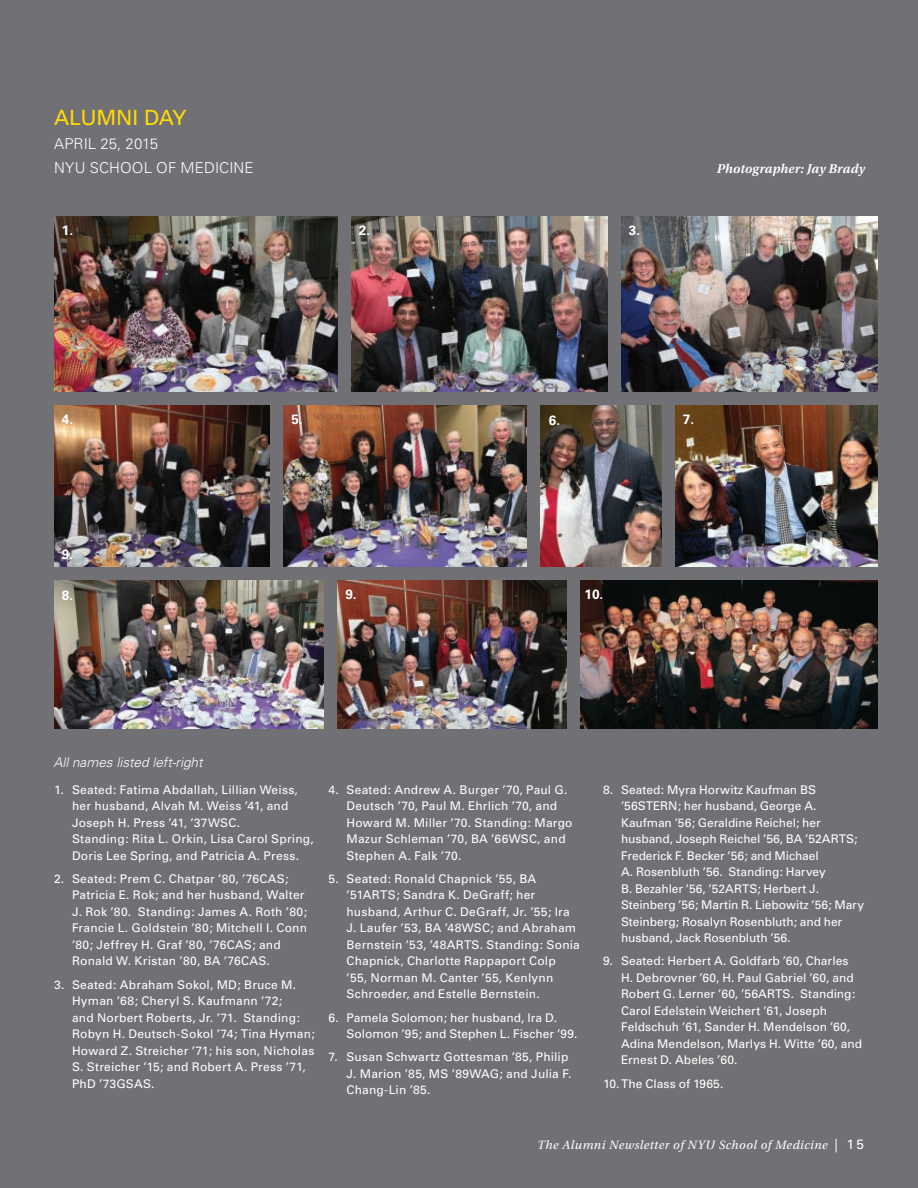
<style>
.page{position:relative;width:918px;height:1188px;background:#717074}
.page>*{position:absolute;margin:0;border:0;box-sizing:border-box;transform-origin:0 0}
.t1{font:21px "Univers";letter-spacing:-.01em;color:#ffdc01}
.t2{font:300 15px/24px "Univers";letter-spacing:.01em;color:#fff}
.t3{font:700 13.5px "Univers";color:#fff}
.t4{font:italic 300 13.5px "Univers";color:#fff}
.t5{font:italic 600 13.5px "Utopia Std";letter-spacing:.01em;color:#fff}
.t6{font:italic 12.75px "Utopia Std";letter-spacing:.04em;color:#fff}
.t7{font:12px/16.5px "Univers";letter-spacing:.015em;color:#fff}
.t8{font:12px/16.5px "Univers";letter-spacing:-.005em;color:#fff}
.s1{font-family:"Univers";font-style:normal;font-size:13.5px}
</style>
<div class="page">
<img style="left:54px;top:216px;width:284px;height:176px">
<img style="left:284px;top:405px;width:243px;height:162px">
<img style="left:54px;top:580px;width:270px;height:149px">
<img style="left:621px;top:216px;width:257px;height:176px">
<img style="left:54px;top:405px;width:216px;height:162px">
<img style="left:675px;top:405px;width:203px;height:162px">
<img style="left:338px;top:580px;width:229px;height:148px">
<img style="left:351px;top:216px;width:257px;height:176px">
<img style="left:580px;top:580px;width:298px;height:149px">
<img style="left:540px;top:405px;width:122px;height:162px">
<h1 class="t1" style="left:54px;top:105px;width:134px">ALUMNI DAY</h1>
<p class="t2" style="left:54px;top:131px;width:201px">APRIL 25, 2015<br>NYU SCHOOL OF MEDICINE</p>
<p class="t3" style="left:62px;top:222px;width:13px">1.</p>
<p class="t3" style="left:629px;top:222px;width:26px">3. 3.</p>
<p class="t3" style="left:359px;top:222px;width:13px">2.</p>
<p class="t5" style="left:717px;top:161px;width:150px">Photographer: Jay Brady</p>
<p class="t3" style="left:62px;top:411px;width:13px">4.</p>
<p class="t3" style="left:62px;top:546px;width:13px">9.</p>
<p class="t3" style="left:62px;top:587px;width:13px">8.</p>
<p class="t4" style="left:53px;top:754px;width:151px">All names listed left-right</p>
<p class="t3" style="left:291px;top:411px;width:13px">5.</p>
<p class="t3" style="left:549px;top:413px;width:13px">6.</p>
<p class="t3" style="left:345px;top:587px;width:13px">9.</p>
<p class="t3" style="left:585px;top:587px;width:20px">10.</p>
<p class="t3" style="left:683px;top:411px;width:13px">7.</p>
<p class="t7" style="left:72px;top:781px;width:243px;text-indent:-18px">1. Seated: Fatima Abdallah, Lillian Weiss, her husband, Alvah M. Weiss ’41, and Joseph H. Press ’41, ’37WSC.<br>Standing: Rita L. Orkin, Lisa Carol Spring, Doris Lee Spring, and Patricia A. Press.</p>
<p class="t7" style="left:72px;top:870px;width:237px;text-indent:-18px">2. Seated: Prem C. Chatpar ’80, ’76CAS; Patricia E. Rok; and her husband, Walter J. Rok ’80. Standing: James A. Roth ’80; Francie L. Goldstein ’80; Mitchell I. Conn ’80; Jeffrey H. Graf ’80, ’76CAS; and Ronald W. Kristan ’80, BA ’76CAS.</p>
<p class="t7" style="left:72px;top:976px;width:244px;text-indent:-18px">3. Seated: Abraham Sokol, MD; Bruce M.<br>Hyman ’68; Cheryl S. Kaufmann ’72;<br>and Norbert Roberts, Jr. ’71. Standing:<br>Robyn H. Deutsch-Sokol ’74; Tina Hyman; Howard Z. Streicher ’71; his son, Nicholas S. Streicher ’15; and Robert A. Press ’71, PhD ’73GSAS.</p>
<p class="t7" style="left:347px;top:781px;width:228px;text-indent:-18px">4. Seated: Andrew A. Burger ’70, Paul G.<br>Deutsch ’70, Paul M. Ehrlich ’70, and Howard M. Miller ’70. Standing: Margo Mazur Schleman ’70, BA ’66WSC, and Stephen A. Falk ’70.</p>
<p class="t7" style="left:347px;top:870px;width:235px;text-indent:-18px">5. Seated: Ronald Chapnick ’55, BA ’51ARTS; Sandra K. DeGraff; her husband, Arthur C. DeGraff, Jr. ’55; Ira J. Laufer ’53, BA ’48WSC; and Abraham Bernstein ’53, ’48ARTS. Standing: Sonia Chapnick, Charlotte Rappaport Colp<br>’55, Norman M. Canter ’55, Kenlynn Schroeder, and Estelle Bernstein.</p>
<p class="t7" style="left:347px;top:1009px;width:232px;text-indent:-18px">6. Pamela Solomon; her husband, Ira D.<br>Solomon ’95; and Stephen L. Fischer ’99.</p>
<p class="t7" style="left:347px;top:1049px;width:227px;text-indent:-18px">7. Susan Schwartz Gottesman ’85, Philip<br>J. Marion ’85, MS ’89WAG; and Julia F.<br>Chang-Lin ’85.</p>
<p class="t8" style="left:621px;top:781px;width:244px;text-indent:-18px">8. Seated: Myra Horwitz Kaufman BS ’56STERN; her husband, George A.<br>Kaufman ’56; Geraldine Reichel; her husband, Joseph Reichel ’56, BA ’52ARTS; Frederick F. Becker ’56; and Michael<br>A. Rosenbluth ’56. Standing: Harvey<br>B. Bezahler ’56, ’52ARTS; Herbert J.<br>Steinberg ’56; Martin R. Liebowitz ’56; Mary Steinberg; Rosalyn Rosenbluth; and her husband, Jack Rosenbluth ’56.</p>
<p class="t7" style="left:621px;top:953px;width:243px;text-indent:-18px">9. Seated: Herbert A. Goldfarb ’60, Charles H. Debrovner ’60, H. Paul Gabriel ’60, and Robert G. Lerner ’60, ’56ARTS. Standing:<br>Carol Edelstein Weichert ’61, Joseph Feldschuh ’61, Sander H. Mendelson ’60, Adina Mendelson, Marlys H. Witte ’60, and Ernest D. Abeles ’60.</p>
<p class="t7" style="left:603px;top:1075px;width:122px">10.The Class of 1965.</p>
<p class="t6" style="left:537px;top:1138px;width:328px">The Alumni Newsletter of NYU School of Medicine <span class="s1">| 15</span></p>
</div>
